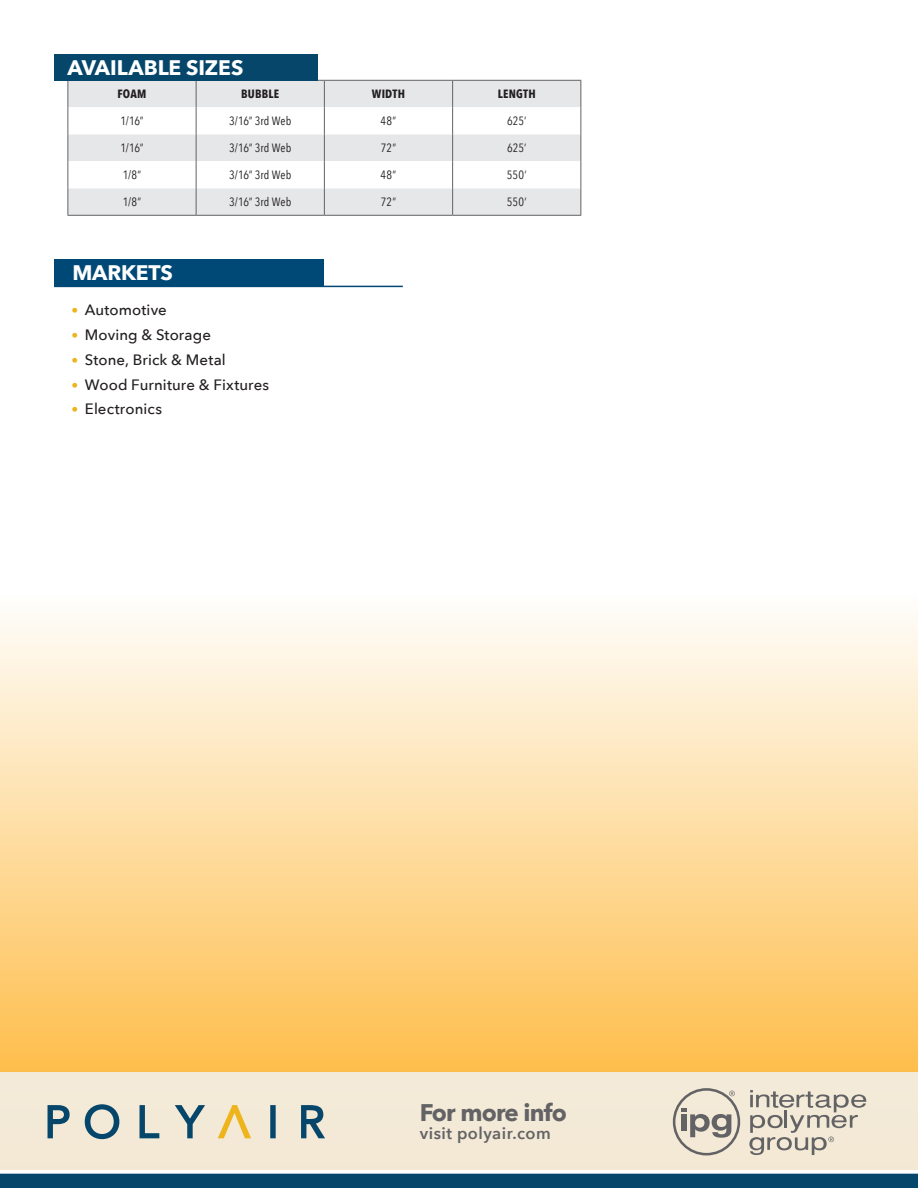
<style>
.page{position:relative;width:918px;height:1188px;background:#fff}
.page>*{position:absolute;margin:0;border:0;box-sizing:border-box;transform-origin:0 0}
.t1{font:700 24px "Avenir Next";letter-spacing:-.03em;color:#636366}
.t2{font:700 21px "Avenir Next";letter-spacing:-.01em;color:#fff}
.t3{font:600 16.5px "Avenir Next";letter-spacing:.03em;color:#636366}
.t4{font:500 15px "Avenir Next";letter-spacing:.005em;color:#231f20}
.t5{font:12px "Avenir Next Condensed";letter-spacing:.005em;color:#231f20}
.t6{font:700 12px "Avenir Next Condensed";letter-spacing:.015em;color:#231f20}
.s1{font-size:13.5px;color:#edb41b}
</style>
<div class="page">
<svg style="left:0;top:617px;width:918px;height:455px;background:#fedc9f"></svg>
<div style="left:0;top:1174px;width:918px;height:14px;background:#05466a"></div>
<div style="left:0;top:1072px;width:918px;height:98px;background:#f3e9d7"></div>
<svg style="left:749px;top:1090px;width:117px;height:65px"></svg>
<svg style="left:673px;top:1088px;width:67px;height:67px"></svg>
<svg style="left:0;top:1173px;width:918px;height:1px"></svg>
<svg style="left:48px;top:1105px;width:22px;height:33px"></svg>
<svg style="left:85px;top:1104px;width:34px;height:35px"></svg>
<svg style="left:140px;top:1105px;width:19px;height:33px"></svg>
<svg style="left:175px;top:1105px;width:30px;height:33px"></svg>
<svg style="left:270px;top:1105px;width:6px;height:33px"></svg>
<svg style="left:301px;top:1105px;width:24px;height:33px"></svg>
<svg style="left:218px;top:1105px;width:33px;height:33px"></svg>
<hr style="left:196px;top:80px;width:128px;height:1px;background:#636366">
<hr style="left:324px;top:80px;width:129px;height:1px;background:#636366">
<hr style="left:453px;top:80px;width:128px;height:1px;background:#636366">
<svg style="left:68px;top:81px;width:513px;height:134px"></svg>
<hr style="left:68px;top:215px;width:128px;height:1px;background:#636366">
<hr style="left:196px;top:215px;width:128px;height:1px;background:#636366">
<hr style="left:324px;top:215px;width:129px;height:1px;background:#636366">
<hr style="left:453px;top:215px;width:128px;height:1px;background:#636366">
<div style="left:54px;top:54px;width:264px;height:27px;background:#05466a"></div>
<div style="left:54px;top:259px;width:269px;height:27px;background:#004976"></div>
<hr style="left:54px;top:286px;width:349px;height:1px;background:#004976">
<p class="t2" style="left:68px;top:49px;width:177px">AVAILABLE SIZES</p>
<p class="t6" style="left:118px;top:87px;width:30px">FOAM</p>
<p class="t6" style="left:241px;top:87px;width:39px">BUBBLE</p>
<p class="t6" style="left:372px;top:87px;width:35px">WIDTH</p>
<p class="t6" style="left:498px;top:87px;width:39px">LENGTH</p>
<p class="t5" style="left:121px;top:111px;width:24px">1/16”</p>
<p class="t5" style="left:229px;top:111px;width:64px">3/16” 3rd Web</p>
<p class="t5" style="left:381px;top:111px;width:17px">48”</p>
<p class="t5" style="left:507px;top:111px;width:21px">625’</p>
<p class="t5" style="left:121px;top:138px;width:24px">1/16”</p>
<p class="t5" style="left:229px;top:138px;width:64px">3/16” 3rd Web</p>
<p class="t5" style="left:381px;top:138px;width:17px">72”</p>
<p class="t5" style="left:507px;top:138px;width:21px">625’</p>
<p class="t5" style="left:123px;top:165px;width:20px">1/8”</p>
<p class="t5" style="left:229px;top:165px;width:64px">3/16” 3rd Web</p>
<p class="t5" style="left:381px;top:165px;width:17px">48”</p>
<p class="t5" style="left:507px;top:165px;width:21px">550’</p>
<p class="t5" style="left:123px;top:192px;width:20px">1/8”</p>
<p class="t5" style="left:229px;top:192px;width:64px">3/16” 3rd Web</p>
<p class="t5" style="left:381px;top:192px;width:17px">72”</p>
<p class="t5" style="left:507px;top:192px;width:21px">550’</p>
<p class="t2" style="left:72px;top:254px;width:102px">MARKETS</p>
<p class="t4" style="left:71px;top:298px;width:97px"><span class="s1">•</span> Automotive</p>
<p class="t4" style="left:71px;top:322px;width:141px"><span class="s1">•</span> Moving &amp; Storage</p>
<p class="t4" style="left:71px;top:347px;width:156px"><span class="s1">•</span> Stone, Brick &amp; Metal</p>
<p class="t4" style="left:71px;top:372px;width:199px"><span class="s1">•</span> Wood Furniture &amp; Fixtures</p>
<p class="t4" style="left:71px;top:397px;width:92px"><span class="s1">•</span> Electronics</p>
<p class="t1" style="left:420px;top:1092px;width:149px">For more info</p>
<p class="t3" style="left:420px;top:1119px;width:132px">visit polyair.com</p>
</div>
